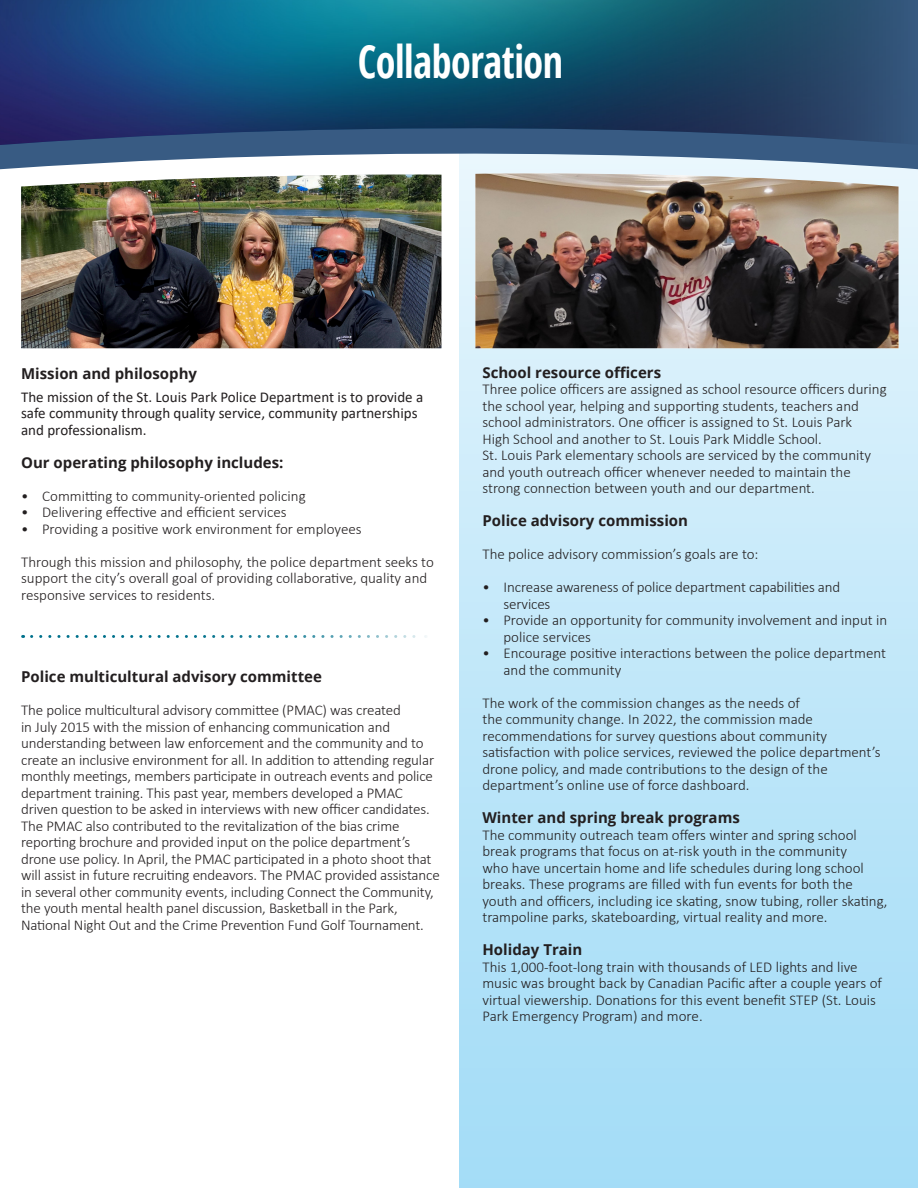
<style>
.page{position:relative;width:918px;height:1188px;background:#fff}
.page>*{position:absolute;margin:0;border:0;box-sizing:border-box;transform-origin:0 0}
.t1{font:700 condensed 45px "Open Sans";letter-spacing:-.01em;color:#fff;scale:.89 1}
.t2{font:300 15px/16.5px "Calibri";color:#231f20}
.t3{font:700 15px "Open Sans";color:#231f20}
.t4{font:15px/16.5px "Calibri";color:#231f20}
</style>
<div class="page">
<svg style="left:459px;top:169px;width:459px;height:1019px;background:#bce5f8"></svg>
<svg style="left:0;top:145px;width:918px;height:24px;fill:#385b83"></svg>
<img style="left:0;top:0;width:918px;height:145px">
<img style="left:475px;top:173px;width:424px;height:175px">
<img style="left:21px;top:175px;width:420px;height:173px">
<svg style="left:32px;top:635px;width:394px;height:3px"></svg>
<p class="t1" style="left:358px;top:30px;width:232px">Collaboration</p>
<p class="t3" style="left:21px;top:363px;width:177px">Mission and philosophy</p>
<p class="t4" style="left:21px;top:388px;width:404px">The mission of the St. Louis Park Police Department is to provide a safe community through quality service, community partnerships and professionalism.</p>
<p class="t3" style="left:21px;top:452px;width:264px">Our operating philosophy includes:</p>
<p class="t2" style="left:21px;top:487px;width:286px">• Committing to community-oriented policing</p>
<p class="t2" style="left:21px;top:504px;width:267px">• Delivering effective and efficient services</p>
<p class="t2" style="left:21px;top:520px;width:342px">• Providing a positive work environment for employees</p>
<p class="t2" style="left:21px;top:553px;width:414px">Through this mission and philosophy, the police department seeks to support the city’s overall goal of providing collaborative, quality and responsive services to residents.</p>
<p class="t3" style="left:21px;top:666px;width:302px">Police multicultural advisory committee</p>
<p class="t2" style="left:21px;top:702px;width:420px">The police multicultural advisory committee (PMAC) was created<br>in July 2015 with the mission of enhancing communication and understanding between law enforcement and the community and to create an inclusive environment for all. In addition to attending regular monthly meetings, members participate in outreach events and police department training. This past year, members developed a PMAC driven question to be asked in interviews with new officer candidates.<br>The PMAC also contributed to the revitalization of the bias crime reporting brochure and provided input on the police department’s drone use policy. In April, the PMAC participated in a photo shoot that will assist in future recruiting endeavors. The PMAC provided assistance in several other community events, including Connect the Community, the youth mental health panel discussion, Basketball in the Park, National Night Out and the Crime Prevention Fund Golf Tournament.</p>
<p class="t3" style="left:482px;top:362px;width:180px">School resource officers</p>
<p class="t2" style="left:482px;top:381px;width:406px">Three police officers are assigned as school resource officers during the school year, helping and supporting students, teachers and school administrators. One officer is assigned to St. Louis Park<br>High School and another to St. Louis Park Middle School.<br>St. Louis Park elementary schools are serviced by the community and youth outreach officer whenever needed to maintain the strong connection between youth and our department.</p>
<p class="t3" style="left:482px;top:510px;width:207px">Police advisory commission</p>
<p class="t2" style="left:482px;top:546px;width:278px">The police advisory commission’s goals are to:</p>
<p class="t2" style="left:503px;top:579px;width:338px;text-indent:-21px">• Increase awareness of police department capabilities and services</p>
<p class="t2" style="left:503px;top:612px;width:385px;text-indent:-21px">• Provide an opportunity for community involvement and input in police services</p>
<p class="t2" style="left:503px;top:645px;width:384px;text-indent:-21px">• Encourage positive interactions between the police department and the community</p>
<p class="t2" style="left:482px;top:695px;width:400px">The work of the commission changes as the needs of<br>the community change. In 2022, the commission made recommendations for survey questions about community satisfaction with police services, reviewed the police department’s drone policy, and made contributions to the design of the department’s online use of force dashboard.</p>
<p class="t3" style="left:482px;top:807px;width:259px">Winter and spring break programs</p>
<p class="t2" style="left:482px;top:827px;width:407px">The community outreach team offers winter and spring school break programs that focus on at-risk youth in the community<br>who have uncertain home and life schedules during long school breaks. These programs are filled with fun events for both the youth and officers, including ice skating, snow tubing, roller skating, trampoline parks, skateboarding, virtual reality and more.</p>
<p class="t3" style="left:482px;top:939px;width:101px">Holiday Train</p>
<p class="t2" style="left:482px;top:959px;width:401px">This 1,000-foot-long train with thousands of LED lights and live music was brought back by Canadian Pacific after a couple years of virtual viewership. Donations for this event benefit STEP (St. Louis Park Emergency Program) and more.</p>
</div>
